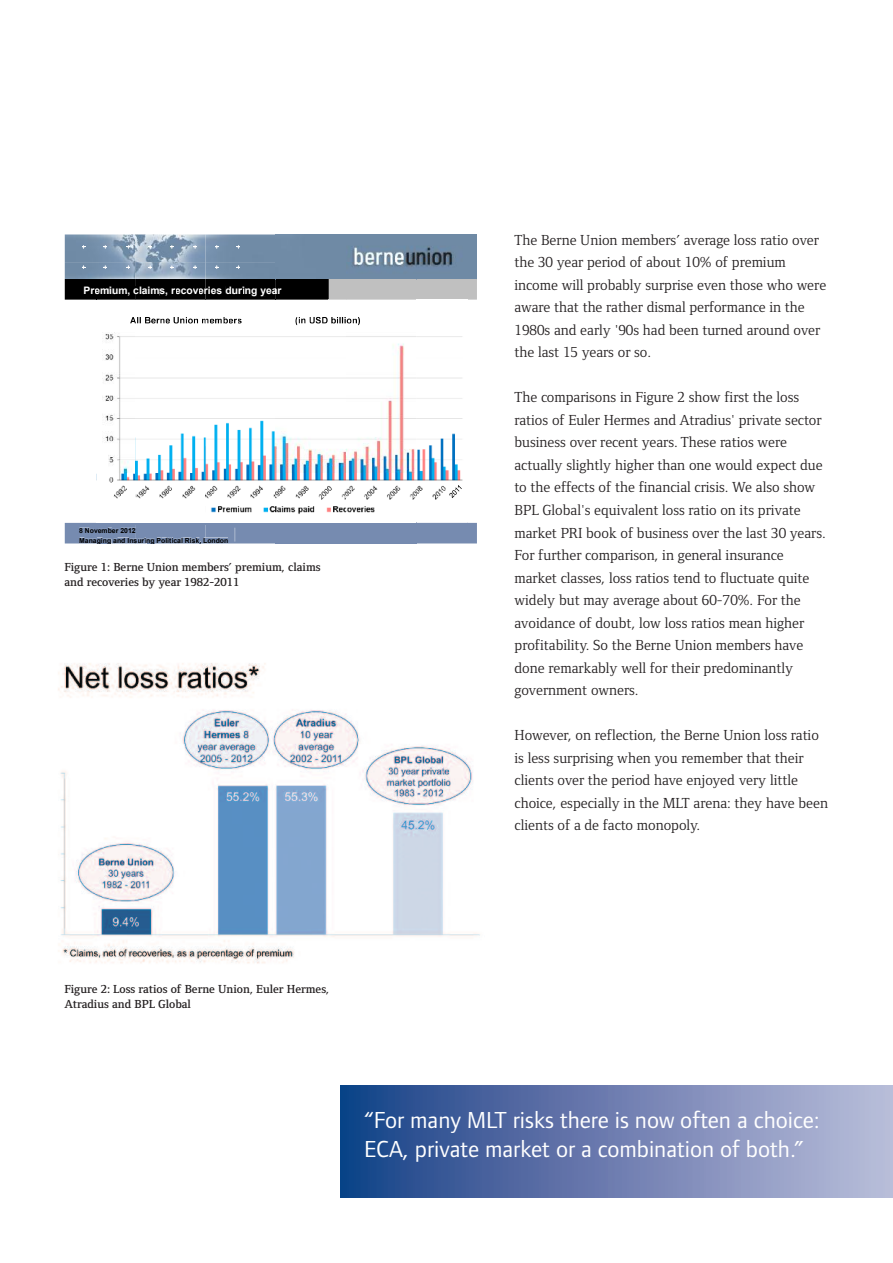
<style>
.page{position:relative;width:893px;height:1263px;background:#fff}
.page>*{position:absolute;margin:0;border:0;box-sizing:border-box;transform-origin:0 0}
.t1{font:24px/28.8px "Foundry Form Sans";color:#fff}
.t2{font:15px/22.5px "Foundry Form Serif";color:#231f20}
.t3{font:600 12px/15px "Foundry Form Serif";color:#231f20}
.t4{font:700 10.35px "Arial";color:#fff}
.t5{font:700 6.9px/9.9px "Arial";color:#000}
</style>
<div class="page">
<img style="left:58px;top:663px;width:422px;height:301px">
<img style="left:65px;top:234px;width:412px;height:45px">
<svg style="left:148px;top:245px;width:4px;height:3px"></svg>
<svg style="left:193px;top:245px;width:4px;height:3px"></svg>
<img style="left:102px;top:299px;width:361px;height:174px">
<svg style="left:148px;top:266px;width:4px;height:3px"></svg>
<svg style="left:193px;top:266px;width:4px;height:3px"></svg>
<img style="left:165px;top:317px;width:20px;height:3px">
<img style="left:165px;top:320px;width:20px;height:4px">
<svg style="left:130px;top:317px;width:35px;height:7px"></svg>
<svg style="left:186px;top:317px;width:56px;height:7px"></svg>
<img style="left:322px;top:317px;width:14px;height:3px">
<img style="left:322px;top:320px;width:14px;height:4px">
<svg style="left:295px;top:317px;width:26px;height:8px"></svg>
<svg style="left:65px;top:279px;width:281px;height:21px;background:#111"></svg>
<div style="left:346px;top:279px;width:70px;height:20px;background:#c0c0c0"></div>
<svg style="left:337px;top:317px;width:23px;height:8px"></svg>
<svg style="left:416px;top:279px;width:61px;height:21px"></svg>
<img style="left:109px;top:473px;width:307px;height:51px">
<div style="left:65px;top:523px;width:211px;height:20px;background:#768bb0"></div>
<hr style="left:205px;top:538px;width:23px;height:4px;background:#768bb0">
<div style="left:276px;top:524px;width:70px;height:19px;background:#768bb0"></div>
<div style="left:346px;top:524px;width:70px;height:19px;background:#768bb0"></div>
<img style="left:416px;top:494px;width:52px;height:29px">
<svg style="left:416px;top:523px;width:61px;height:20px"></svg>
<svg style="left:449px;top:485px;width:13px;height:13px"></svg>
<img style="left:340px;top:1085px;width:553px;height:113px">
<p class="t4" style="left:83px;top:284px;width:199px">Premium, claims, recoveries during year</p>
<p class="t5" style="left:79px;top:525px;width:151px">8 November 2012<br>Managing and Insuring Political Risk, London</p>
<p class="t3" style="left:64px;top:560px;width:258px">Figure 1: Berne Union members’ premium, claims and recoveries by year 1982-2011</p>
<p class="t2" style="left:514px;top:229px;width:313px">The Berne Union members’ average loss ratio over the 30 year period of about 10% of premium income will probably surprise even those who were aware that the rather dismal performance in the 1980s and early '90s had been turned around over the last 15 years or so.</p>
<p class="t2" style="left:514px;top:386px;width:313px">The comparisons in Figure 2 show first the loss ratios of Euler Hermes and Atradius' private sector business over recent years. These ratios were actually slightly higher than one would expect due to the effects of the financial crisis. We also show BPL Global's equivalent loss ratio on its private market PRI book of business over the last 30 years.<br>For further comparison, in general insurance market classes, loss ratios tend to fluctuate quite widely but may average about 60-70%. For the avoidance of doubt, low loss ratios mean higher profitability. So the Berne Union members have done remarkably well for their predominantly government owners.</p>
<p class="t2" style="left:514px;top:724px;width:315px">However, on reflection, the Berne Union loss ratio is less surprising when you remember that their clients over the period have enjoyed very little choice, especially in the MLT arena: they have been clients of a de facto monopoly.</p>
<p class="t3" style="left:64px;top:983px;width:266px">Figure 2: Loss ratios of Berne Union, Euler Hermes,<br>Atradius and BPL Global</p>
<h1 class="t1" style="left:364px;top:1108px;width:457px">“For many MLT risks there is now often a choice:<br>ECA, private market or a combination of both.”</h1>
</div>
